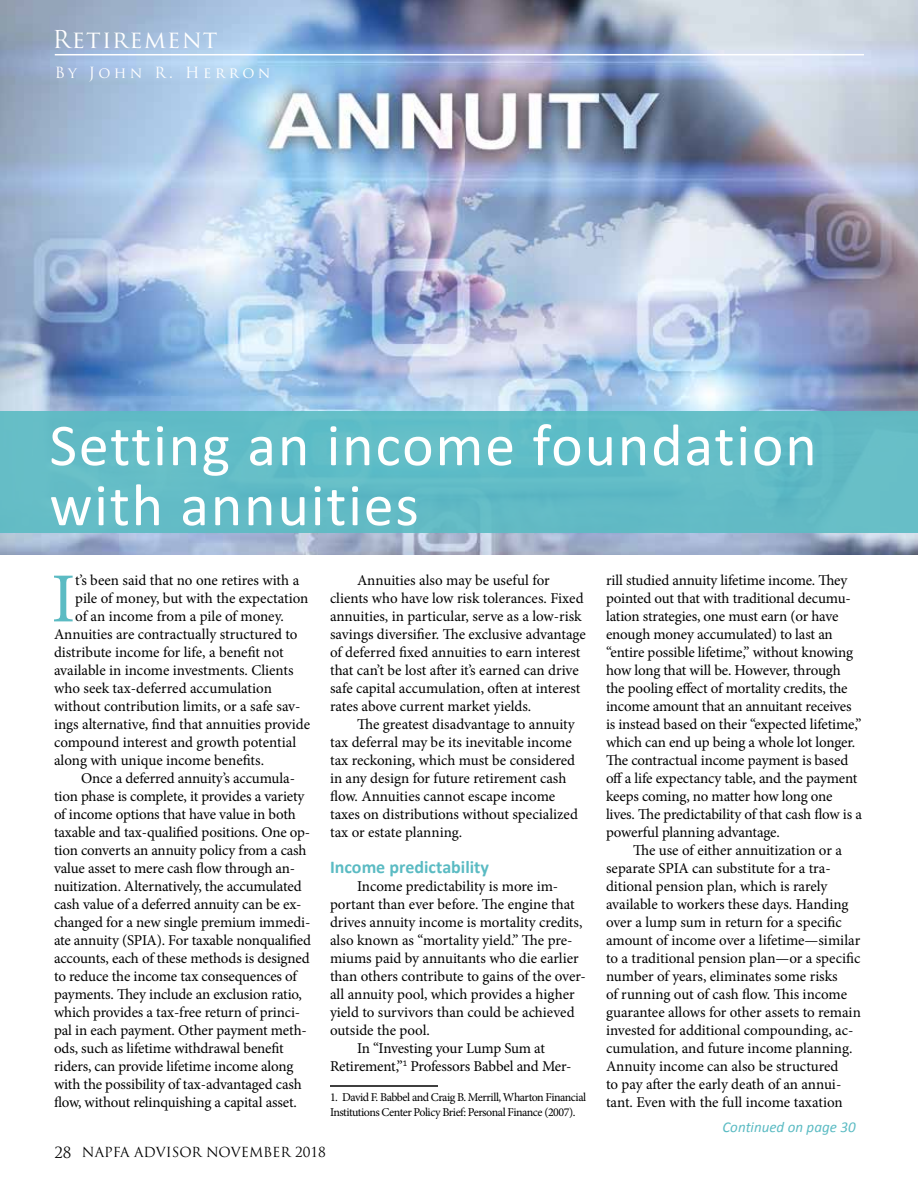
<style>
.page{position:relative;width:918px;height:1188px;background:#fff}
.page>*{position:absolute;margin:0;border:0;box-sizing:border-box;transform-origin:0 0}
.t1{font:70.35px "Minion Pro";color:#5bbbc3}
.t2{font:60px/60px "Calibri";letter-spacing:.03em;color:#fff}
.t3{font:24px "Trajan Pro";letter-spacing:.05em;color:#fff}
.t4{font:700 18px "Calibri";color:#5bbbc3}
.t5{font:15px/18px "Minion Pro";letter-spacing:-.01em;color:#000}
.t6{font:italic 15px "Calibri";color:#5bbbc3}
.t7{font:15px "Trajan Pro";letter-spacing:.23em;color:#fff}
.t8{font:13.5px "Trajan Pro";color:#000}
.t9{font:12px/15px "Minion Pro";letter-spacing:-.04em;color:#000}
.s1{font-size:15px}
</style>
<div class="page">
<img style="left:0;top:0;width:918px;height:554px">
<hr style="left:330px;top:1085px;width:108px;height:2px;background:#000">
<hr style="left:55px;top:54px;width:809px;height:1px;background:#fff">
<div style="left:0;top:411px;width:918px;height:122px;background:#63bcc7"></div>
<h3 class="t3" style="left:52px;top:24px;width:166px">Retirement</h3>
<p class="t7" style="left:55px;top:63px;width:217px">By John R. Herron</p>
<h2 class="t2" style="left:49px;top:415px;width:769px">Setting an income foundation with annuities</h2>
<h1 class="t1" style="left:51px;top:552px;width:26px">I</h1>
<p class="t5" style="left:75px;top:572px;width:225px">t’s been said that no one retires with a</p>
<p class="t5" style="left:75px;top:590px;width:235px">pile of money, but with the expectation</p>
<p class="t5" style="left:75px;top:608px;width:210px">of an income from a pile of money.</p>
<p class="t5" style="left:54px;top:626px;width:245px">Annuities are contractually structured to</p>
<p class="t5" style="left:54px;top:644px;width:231px">distribute income for life, a benefit not</p>
<p class="t5" style="left:54px;top:662px;width:241px">available in income investments. Clients</p>
<p class="t5" style="left:54px;top:680px;width:219px">who seek tax-deferred accumulation</p>
<p class="t5" style="left:54px;top:698px;width:248px">without contribution limits, or a safe sav-</p>
<p class="t5" style="left:54px;top:716px;width:258px">ings alternative, find that annuities provide</p>
<p class="t5" style="left:54px;top:734px;width:244px">compound interest and growth potential</p>
<p class="t5" style="left:54px;top:752px;width:212px">along with unique income benefits.</p>
<p class="t5" style="left:81px;top:770px;width:216px">Once a deferred annuity’s accumula-</p>
<p class="t5" style="left:54px;top:788px;width:252px">tion phase is complete, it provides a variety</p>
<p class="t5" style="left:54px;top:806px;width:243px">of income options that have value in both</p>
<p class="t5" style="left:54px;top:824px;width:258px">taxable and tax-qualified positions. One op-</p>
<p class="t5" style="left:54px;top:842px;width:254px">tion converts an annuity policy from a cash</p>
<p class="t5" style="left:54px;top:860px;width:243px">value asset to mere cash flow through an-</p>
<p class="t5" style="left:54px;top:878px;width:249px">nuitization. Alternatively, the accumulated</p>
<p class="t5" style="left:54px;top:896px;width:249px">cash value of a deferred annuity can be ex-</p>
<p class="t5" style="left:54px;top:914px;width:258px">changed for a new single premium immedi-</p>
<p class="t5" style="left:54px;top:932px;width:259px">ate annuity (SPIA). For taxable nonqualified</p>
<p class="t5" style="left:54px;top:950px;width:257px">accounts, each of these methods is designed</p>
<p class="t5" style="left:54px;top:968px;width:244px">to reduce the income tax consequences of</p>
<p class="t5" style="left:54px;top:986px;width:250px">payments. They include an exclusion ratio,</p>
<p class="t5" style="left:54px;top:1004px;width:248px">which provides a tax-free return of princi-</p>
<p class="t5" style="left:54px;top:1022px;width:254px">pal in each payment. Other payment meth-</p>
<p class="t5" style="left:54px;top:1040px;width:231px">ods, such as lifetime withdrawal benefit</p>
<p class="t5" style="left:54px;top:1058px;width:241px">riders, can provide lifetime income along</p>
<p class="t5" style="left:54px;top:1076px;width:249px">with the possibility of tax-advantaged cash</p>
<p class="t5" style="left:54px;top:1094px;width:244px">flow, without relinquishing a capital asset.</p>
<p class="t5" style="left:330px;top:572px;width:257px;text-indent:27px">Annuities also may be useful for clients who have low risk tolerances. Fixed annuities, in particular, serve as a low-risk savings diversifier. The exclusive advantage of deferred fixed annuities to earn interest that can’t be lost after it’s earned can drive safe capital accumulation, often at interest rates above current market yields.</p>
<p class="t5" style="left:330px;top:716px;width:249px;text-indent:27px">The greatest disadvantage to annuity tax deferral may be its inevitable income tax reckoning, which must be considered in any design for future retirement cash flow. Annuities cannot escape income taxes on distributions without specialized tax or estate planning.</p>
<p class="t4" style="left:330px;top:856px;width:161px">Income predictability</p>
<p class="t5" style="left:357px;top:878px;width:203px">Income predictability is more im-</p>
<p class="t5" style="left:330px;top:896px;width:246px">portant than ever before. The engine that</p>
<p class="t5" style="left:330px;top:914px;width:254px">drives annuity income is mortality credits,</p>
<p class="t5" style="left:330px;top:932px;width:244px">also known as “mortality yield.” The pre-</p>
<p class="t5" style="left:330px;top:950px;width:250px">miums paid by annuitants who die earlier</p>
<p class="t5" style="left:330px;top:968px;width:257px">than others contribute to gains of the over-</p>
<p class="t5" style="left:330px;top:986px;width:246px">all annuity pool, which provides a higher</p>
<p class="t5" style="left:330px;top:1004px;width:246px">yield to survivors than could be achieved</p>
<p class="t5" style="left:330px;top:1022px;width:101px">outside the pool.</p>
<p class="t5" style="left:357px;top:1040px;width:190px">In “Investing your Lump Sum at</p>
<p class="t5" style="left:330px;top:1058px;width:243px">Retirement,”<sup>1</sup> Professors Babbel and Mer-</p>
<p class="t9" style="left:330px;top:1090px;width:258px">1. David F. Babbel and Craig B. Merrill, Wharton Financial<br>Institutions Center Policy Brief: Personal Finance (2007).</p>
<p class="t8" style="left:54px;top:1144px;width:273px"><span class="s1">28</span> NAPFA ADVISOR NOVEMBER 2018</p>
<p class="t5" style="left:606px;top:572px;width:257px">rill studied annuity lifetime income. They pointed out that with traditional decumu&shy;lation strategies, one must earn (or have enough money accumulated) to last an “entire possible lifetime,” without knowing how long that will be. However, through the pooling effect of mortality credits, the income amount that an annuitant receives is instead based on their “expected lifetime,” which can end up being a whole lot longer.<br>The contractual income payment is based off a life expectancy table, and the payment keeps coming, no matter how long one lives. The predictability of that cash flow is a powerful planning advantage.</p>
<p class="t5" style="left:606px;top:842px;width:256px;text-indent:27px">The use of either annuitization or a separate SPIA can substitute for a tra&shy;ditional pension plan, which is rarely available to workers these days. Handing over a lump sum in return for a specific amount of income over a lifetime—similar to a traditional pension plan—or a specific number of years, eliminates some risks<br>of running out of cash flow. This income guarantee allows for other assets to remain invested for additional compounding, ac&shy;cumulation, and future income planning.<br>Annuity income can also be structured<br>to pay after the early death of an annui&shy;tant. Even with the full income taxation</p>
<p class="t6" style="left:722px;top:1117px;width:135px">Continued on page 30</p>
</div>
